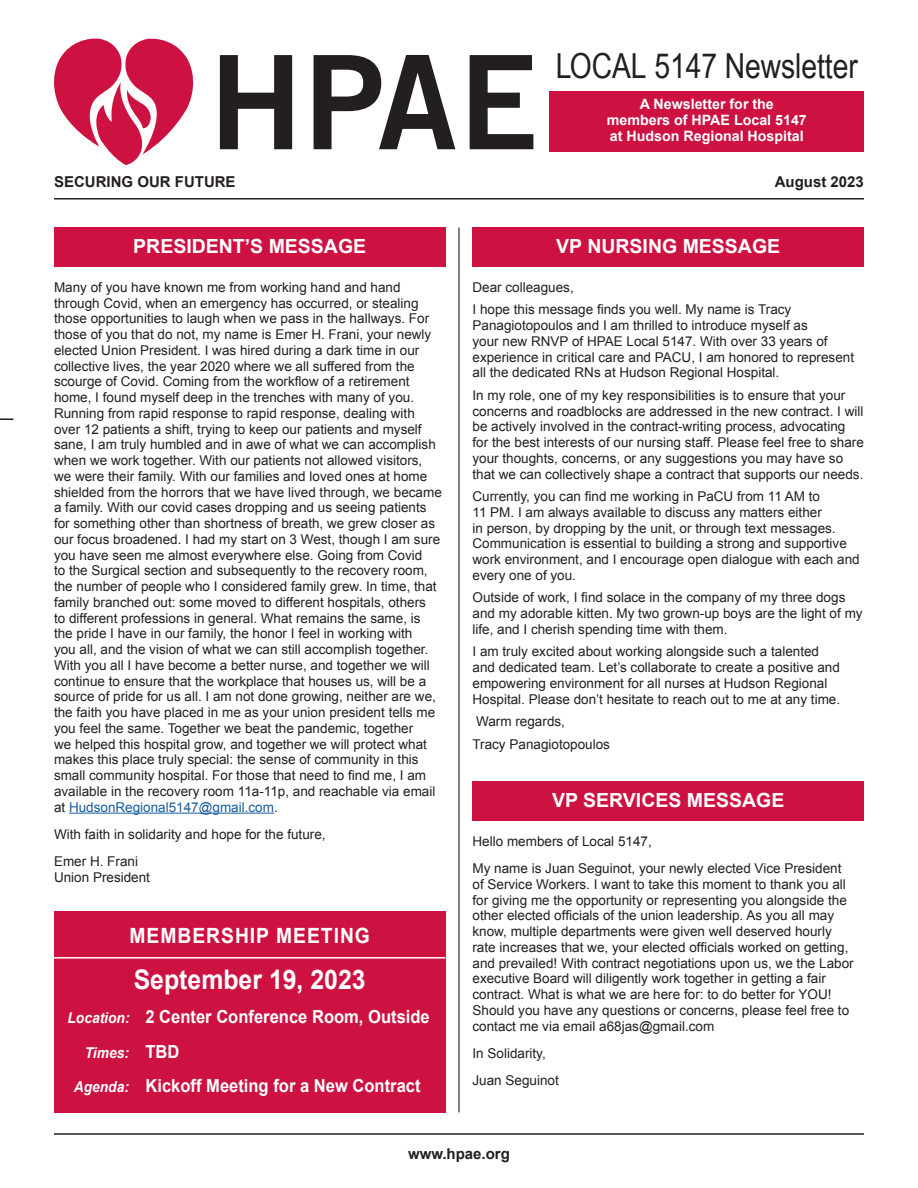
<style>
.page{position:relative;width:918px;height:1188px;background:#fff}
.page>*{position:absolute;margin:0;border:0;box-sizing:border-box;transform-origin:0 0}
.Local_0000_Newsletter{font:34.5px "Arial MT Narrow";color:#231f20}
.Headers_in_red_box{font:700 27px "Arial";color:#fff;scale:.92 1}
.Headers_in_red_box-2{font:700 21px "Arial";letter-spacing:.05em;color:#fff;scale:.92 1}
.Headers_in_red_box-3{font:700 19.5px "Arial";color:#fff}
.Headers_in_red_box-4{font:700 18px "Arial";color:#fff;scale:.92 1}
.Month_above_rule{font:700 15px "Arial";color:#231f20}
.Headers_in_red_box-5{font:italic 700 15px "Arial";color:#fff;scale:.92 1}
.A_Newsletter_for_in_red_box{font:700 14.25px "Arial";color:#fff}
.Body_Text{font:13.5px/15.8px "Arial";color:#231f20}
.s1{color:#175d9e}
.s2{font-style:italic;font-size:15px}
.s3{font-style:normal;font-size:18px}
</style>
<div class="page">
<svg style="left:54px;top:39px;width:140px;height:126px"></svg>
<svg style="left:220px;top:55px;width:72px;height:94px"></svg>
<svg style="left:314px;top:55px;width:141px;height:94px"></svg>
<svg style="left:470px;top:55px;width:63px;height:94px"></svg>
<div style="left:550px;top:91px;width:314px;height:61px;background:#cd1141"></div>
<hr style="left:54px;top:198px;width:810px;height:2px;background:#231f20">
<hr style="left:54px;top:1133px;width:810px;height:2px;background:#231f20">
<div style="left:472px;top:228px;width:392px;height:39px;background:#cd1141"></div>
<hr style="left:458px;top:228px;width:2px;height:884px;background:#231f20">
<div style="left:54px;top:228px;width:392px;height:39px;background:#cd1141"></div>
<hr style="left:69px;top:813px;width:205px;height:1px;background:#175d9e">
<svg style="left:0;top:418px;width:14px;height:2px"></svg>
<div style="left:472px;top:782px;width:392px;height:39px;background:#cd1141"></div>
<div style="left:54px;top:911px;width:392px;height:201px;background:#cd1141"></div>
<hr style="left:54px;top:957px;width:392px;height:2px;background:#fff">
<p class="Local_0000_Newsletter" style="left:556px;top:46px;width:304px">LOCAL 5147 Newsletter</p>
<p class="A_Newsletter_for_in_red_box" style="left:640px;top:95px;width:136px">A Newsletter for the</p>
<p class="A_Newsletter_for_in_red_box" style="left:607px;top:111px;width:202px">members of HPAE Local 5147</p>
<p class="A_Newsletter_for_in_red_box" style="left:610px;top:127px;width:195px">at Hudson Regional Hospital</p>
<p class="Month_above_rule" style="left:54px;top:172px;width:183px">SECURING OUR FUTURE</p>
<p class="Month_above_rule" style="left:775px;top:172px;width:91px">August 2023</p>
<p class="Headers_in_red_box-3" style="left:133px;top:233px;width:234px">PRESIDENT’S MESSAGE</p>
<p class="Body_Text" style="left:54px;top:279px;width:389px">Many of you have known me from working hand and hand through Covid, when an emergency has occurred, or stealing those opportunities to laugh when we pass in the hallways. For those of you that do not, my name is Emer H. Frani, your newly elected Union President. I was hired during a dark time in our collective lives, the year 2020 where we all suffered from the scourge of Covid. Coming from the workflow of a retirement home, I found myself deep in the trenches with many of you.<br>Running from rapid response to rapid response, dealing with over 12 patients a shift, trying to keep our patients and myself sane, I am truly humbled and in awe of what we can accomplish when we work together. With our patients not allowed visitors, we were their family. With our families and loved ones at home shielded from the horrors that we have lived through, we became a family. With our covid cases dropping and us seeing patients for something other than shortness of breath, we grew closer as our focus broadened. I had my start on 3 West, though I am sure you have seen me almost everywhere else. Going from Covid<br>to the Surgical section and subsequently to the recovery room, the number of people who I considered family grew. In time, that family branched out: some moved to different hospitals, others<br>to different professions in general. What remains the same, is the pride I have in our family, the honor I feel in working with<br>you all, and the vision of what we can still accomplish together.<br>With you all I have become a better nurse, and together we will continue to ensure that the workplace that houses us, will be a source of pride for us all. I am not done growing, neither are we, the faith you have placed in me as your union president tells me you feel the same. Together we beat the pandemic, together<br>we helped this hospital grow, and together we will protect what makes this place truly special: the sense of community in this small community hospital. For those that need to find me, I am available in the recovery room 11a-11p, and reachable via email at <span class="s1">HudsonRegional5147@gmail.com</span>.</p>
<p class="Body_Text" style="left:54px;top:826px;width:273px">With faith in solidarity and hope for the future,</p>
<p class="Body_Text" style="left:54px;top:853px;width:98px">Emer H. Frani<br>Union President</p>
<p class="Headers_in_red_box-2" style="left:130px;top:922px;width:263px">MEMBERSHIP MEETING</p>
<p class="Headers_in_red_box" style="left:134px;top:962px;width:254px">September 19, 2023</p>
<p class="Headers_in_red_box-4" style="left:68px;top:1005px;width:395px"><span class="s2">Location:</span> 2 Center Conference Room, Outside</p>
<p class="Headers_in_red_box-5" style="left:85px;top:1043px;width:105px">Times: <span class="s3">TBD</span></p>
<p class="Headers_in_red_box-4" style="left:74px;top:1074px;width:378px"><span class="s2">Agenda:</span> Kickoff Meeting for a New Contract</p>
<p class="Headers_in_red_box-3" style="left:556px;top:233px;width:225px">VP NURSING MESSAGE</p>
<p class="Body_Text" style="left:472px;top:279px;width:103px">Dear colleagues,</p>
<p class="Body_Text" style="left:472px;top:302px;width:383px">I hope this message finds you well. My name is Tracy Panagiotopoulos and I am thrilled to introduce myself as<br>your new RNVP of HPAE Local 5147. With over 33 years of experience in critical care and PACU, I am honored to represent all the dedicated RNs at Hudson Regional Hospital.</p>
<p class="Body_Text" style="left:472px;top:387px;width:393px">In my role, one of my key responsibilities is to ensure that your concerns and roadblocks are addressed in the new contract. I will be actively involved in the contract-writing process, advocating for the best interests of our nursing staff. Please feel free to share your thoughts, concerns, or any suggestions you may have so that we can collectively shape a contract that supports our needs.</p>
<p class="Body_Text" style="left:472px;top:489px;width:389px">Currently, you can find me working in PaCU from 11 AM to<br>11 PM. I am always available to discuss any matters either<br>in person, by dropping by the unit, or through text messages.<br>Communication is essential to building a strong and supportive work environment, and I encourage open dialogue with each and every one of you.</p>
<p class="Body_Text" style="left:472px;top:590px;width:392px">Outside of work, I find solace in the company of my three dogs and my adorable kitten. My two grown-up boys are the light of my life, and I cherish spending time with them.</p>
<p class="Body_Text" style="left:472px;top:644px;width:369px">I am truly excited about working alongside such a talented and dedicated team. Let’s collaborate to create a positive and empowering environment for all nurses at Hudson Regional Hospital. Please don’t hesitate to reach out to me at any time.</p>
<p class="Body_Text" style="left:476px;top:714px;width:90px">Warm regards,</p>
<p class="Body_Text" style="left:472px;top:736px;width:139px">Tracy Panagiotopoulos</p>
<p class="Headers_in_red_box-3" style="left:552px;top:787px;width:234px">VP SERVICES MESSAGE</p>
<p class="Body_Text" style="left:472px;top:834px;width:181px">Hello members of Local 5147,</p>
<p class="Body_Text" style="left:472px;top:861px;width:383px">My name is Juan Seguinot, your newly elected Vice President of Service Workers. I want to take this moment to thank you all for giving me the opportunity or representing you alongside the other elected officials of the union leadership. As you all may know, multiple departments were given well deserved hourly rate increases that we, your elected officials worked on getting, and prevailed! With contract negotiations upon us, we the Labor executive Board will diligently work together in getting a fair contract. What is what we are here for: to do better for YOU!<br>Should you have any questions or concerns, please feel free to contact me via email a68jas@gmail.com</p>
<p class="Body_Text" style="left:472px;top:1045px;width:75px">In Solidarity,</p>
<p class="Body_Text" style="left:472px;top:1072px;width:88px">Juan Seguinot</p>
<p class="Month_above_rule" style="left:408px;top:1144px;width:103px">www.hpae.org</p>
</div>
